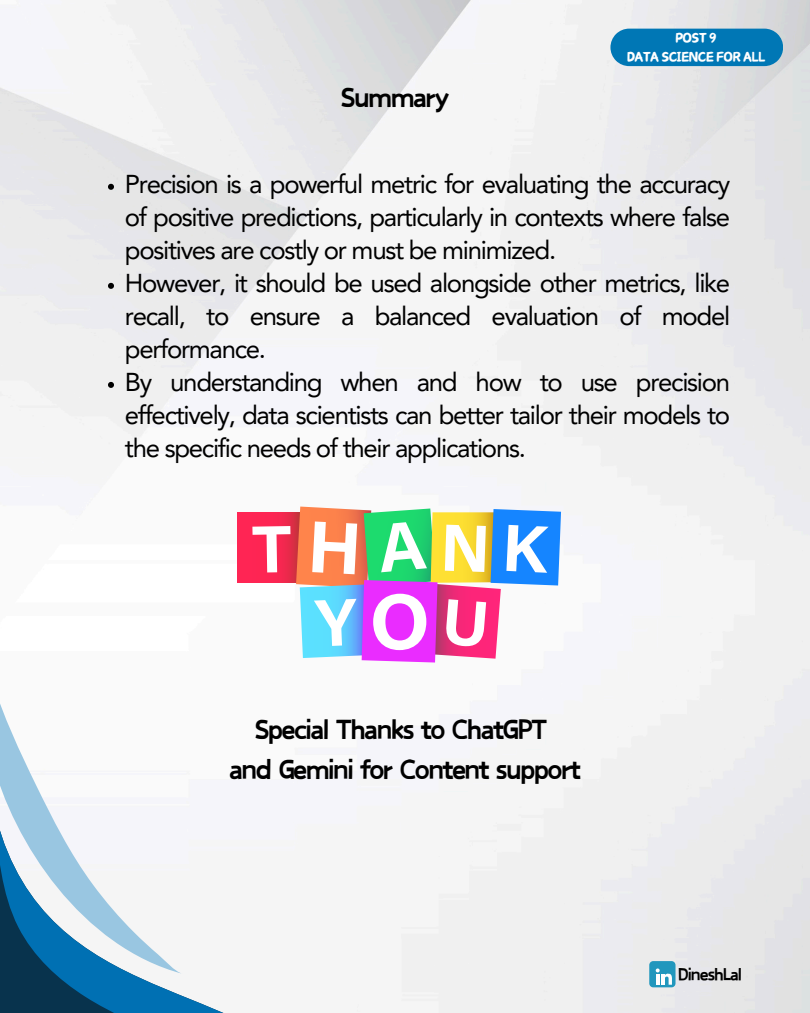
<style>
.page{position:relative;width:810px;height:1013px;background:#fff}
.page>*{position:absolute;margin:0;border:0;box-sizing:border-box;transform-origin:0 0}
.t1{font:900 30.8px/39.8px "Canva Funny";letter-spacing:-.05em;color:#000;text-align:center}
.t2{font:25.8px/33px "Avenir LT Pro";letter-spacing:-.05em;color:#000;text-align:justify}
.t3{font:900 19.3px "Canva Funny";letter-spacing:-.05em;color:#000}
.t4{font:14.8px "Canva Champion";letter-spacing:-.05em;color:#fff}
</style>
<div class="page">
<img style="left:0;top:0;width:810px;height:1012px">
<div style="left:649px;top:961px;width:27px;height:26px;background:#2197bd;border-radius:4px"></div>
<svg style="left:656px;top:968px;width:16px;height:16px"></svg>
<div style="left:610px;top:29px;width:173px;height:37px;background:#0077b5"></div>
<svg style="left:0;top:799px;width:316px;height:213px;fill:#f5f5f5"></svg>
<svg style="left:0;top:680px;width:183px;height:293px;fill:#f5f5fa"></svg>
<svg style="left:237px;top:512px;width:59px;height:70px;background:#f62750"></svg>
<svg style="left:252px;top:526px;width:38px;height:46px"></svg>
<svg style="left:296px;top:506px;width:265px;height:156px"></svg>
<svg style="left:108px;top:184px;width:6px;height:6px"></svg>
<svg style="left:108px;top:283px;width:6px;height:6px"></svg>
<svg style="left:108px;top:382px;width:6px;height:6px"></svg>
<p class="t1" style="left:341px;top:79px;width:110px">Summary</p>
<p class="t4" style="left:675px;top:30px;width:43px">POST 9</p>
<p class="t4" style="left:627px;top:48px;width:140px">DATA SCIENCE FOR ALL</p>
<p class="t2" style="left:125px;top:170px;width:607px">Precision is a powerful metric for evaluating the accuracy of positive predictions, particularly in contexts where false positives are costly or must be minimized.</p>
<p class="t2" style="left:125px;top:269px;width:607px">However, it should be used alongside other metrics, like recall, to ensure a balanced evaluation of model performance.</p>
<p class="t2" style="left:125px;top:368px;width:607px">By understanding when and how to use precision effectively, data scientists can better tailor their models to the specific needs of their applications.</p>
<p class="t1" style="left:229px;top:711px;width:353px">Special Thanks to ChatGPT<br>and Gemini for Content support</p>
<h1 class="t3" style="left:678px;top:965px;width:66px">DineshLal</h1>
</div>
